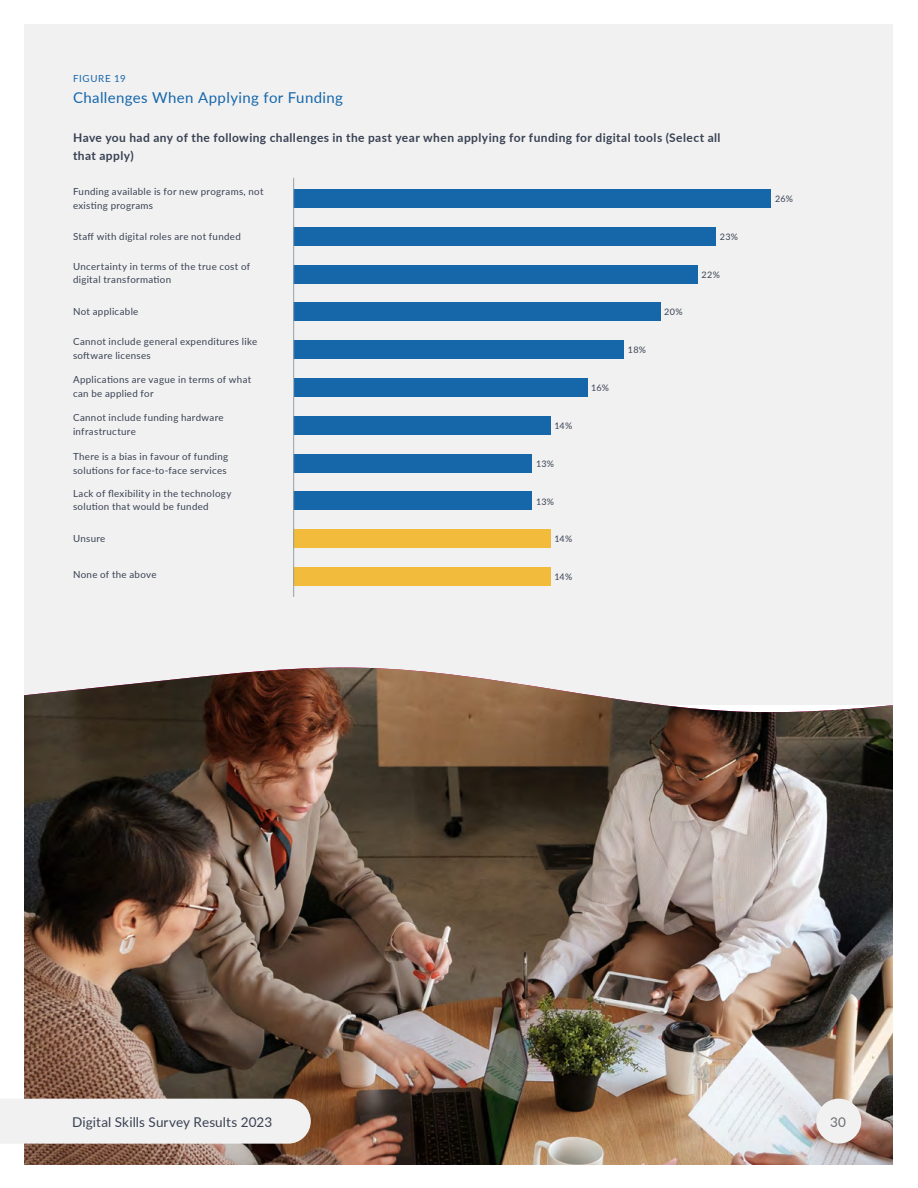
<style>
.page{position:relative;width:918px;height:1188px;background:#fff}
.page>*{position:absolute;margin:0;border:0;box-sizing:border-box;transform-origin:0 0}
.t1{font:15px "Lato";letter-spacing:.025em;color:#1567aa}
.t2{font:13.5px "Lato";letter-spacing:.005em;color:#384252}
.t3{font:13.5px "Lato";color:#6d6e71}
.t4{font:700 12px/18px "Lato";letter-spacing:.035em;color:#384252}
.t5{font:9.75px/13.5px "Lato";letter-spacing:.03em;color:#384252}
.t6{font:9.75px "Lato";letter-spacing:.075em;color:#1567aa}
.t7{font:9px "Lato";letter-spacing:.02em;color:#384252}
</style>
<div class="page">
<div style="left:24px;top:24px;width:869px;height:681px;background:#f2f1f2"></div>
<img style="left:24px;top:668px;width:869px;height:497px">
<div style="left:293px;top:189px;width:478px;height:19px;background:#1567aa"></div>
<div style="left:293px;top:227px;width:423px;height:19px;background:#1567aa"></div>
<div style="left:293px;top:265px;width:405px;height:18px;background:#1567aa"></div>
<div style="left:293px;top:302px;width:367px;height:19px;background:#1567aa"></div>
<div style="left:293px;top:340px;width:331px;height:18px;background:#1567aa"></div>
<div style="left:294px;top:379px;width:293px;height:18px;background:#1567aa"></div>
<div style="left:293px;top:416px;width:258px;height:19px;background:#1567aa"></div>
<div style="left:293px;top:529px;width:258px;height:19px;background:#f3bb3b"></div>
<div style="left:293px;top:492px;width:239px;height:18px;background:#1567aa"></div>
<div style="left:293px;top:454px;width:239px;height:19px;background:#1567aa"></div>
<div style="left:293px;top:567px;width:258px;height:18px;background:#f3bb3b"></div>
<hr style="left:293px;top:178px;width:1px;height:419px;background:#949fa4">
<div style="left:0;top:1099px;width:311px;height:45px;background:#f2f1f2"></div>
<div style="left:816px;top:1099px;width:45px;height:45px;background:#f2f1f2;border-radius:50%"></div>
<p class="t6" style="left:73px;top:71px;width:54px">FIGURE 19</p>
<h1 class="t1" style="left:73px;top:86px;width:272px">Challenges When Applying for Funding</h1>
<p class="t4" style="left:73px;top:128px;width:649px">Have you had any of the following challenges in the past year when applying for funding for digital tools (Select all that apply)</p>
<p class="t5" style="left:73px;top:185px;width:192px">Funding available is for new programs, not existing programs</p>
<p class="t5" style="left:73px;top:229px;width:169px">Staff with digital roles are not funded</p>
<p class="t5" style="left:73px;top:259px;width:179px">Uncertainty in terms of the true cost of digital transformation</p>
<p class="t5" style="left:73px;top:305px;width:67px">Not applicable</p>
<p class="t5" style="left:73px;top:334px;width:186px">Cannot include general expenditures like software licenses</p>
<p class="t5" style="left:73px;top:373px;width:180px">Applications are vague in terms of what can be applied for</p>
<p class="t5" style="left:73px;top:411px;width:152px">Cannot include funding hardware infrastructure</p>
<p class="t5" style="left:73px;top:449px;width:157px">There is a bias in favour of funding solutions for face-to-face services</p>
<p class="t5" style="left:73px;top:486px;width:160px">Lack of flexibility in the technology solution that would be funded</p>
<p class="t5" style="left:73px;top:531px;width:34px">Unsure</p>
<p class="t5" style="left:73px;top:568px;width:85px">None of the above</p>
<p class="t7" style="left:554px;top:419px;width:19px">14%</p>
<p class="t7" style="left:536px;top:457px;width:20px">13%</p>
<p class="t7" style="left:536px;top:495px;width:20px">13%</p>
<p class="t7" style="left:554px;top:532px;width:19px">14%</p>
<p class="t7" style="left:554px;top:570px;width:19px">14%</p>
<p class="t7" style="left:591px;top:381px;width:19px">16%</p>
<p class="t7" style="left:628px;top:343px;width:20px">18%</p>
<p class="t7" style="left:664px;top:306px;width:20px">20%</p>
<p class="t7" style="left:720px;top:230px;width:20px">23%</p>
<p class="t7" style="left:701px;top:268px;width:20px">22%</p>
<p class="t7" style="left:775px;top:193px;width:20px">26%</p>
<h2 class="t2" style="left:72px;top:1112px;width:202px">Digital Skills Survey Results 2023</h2>
<h2 class="t3" style="left:830px;top:1112px;width:17px">30</h2>
</div>
